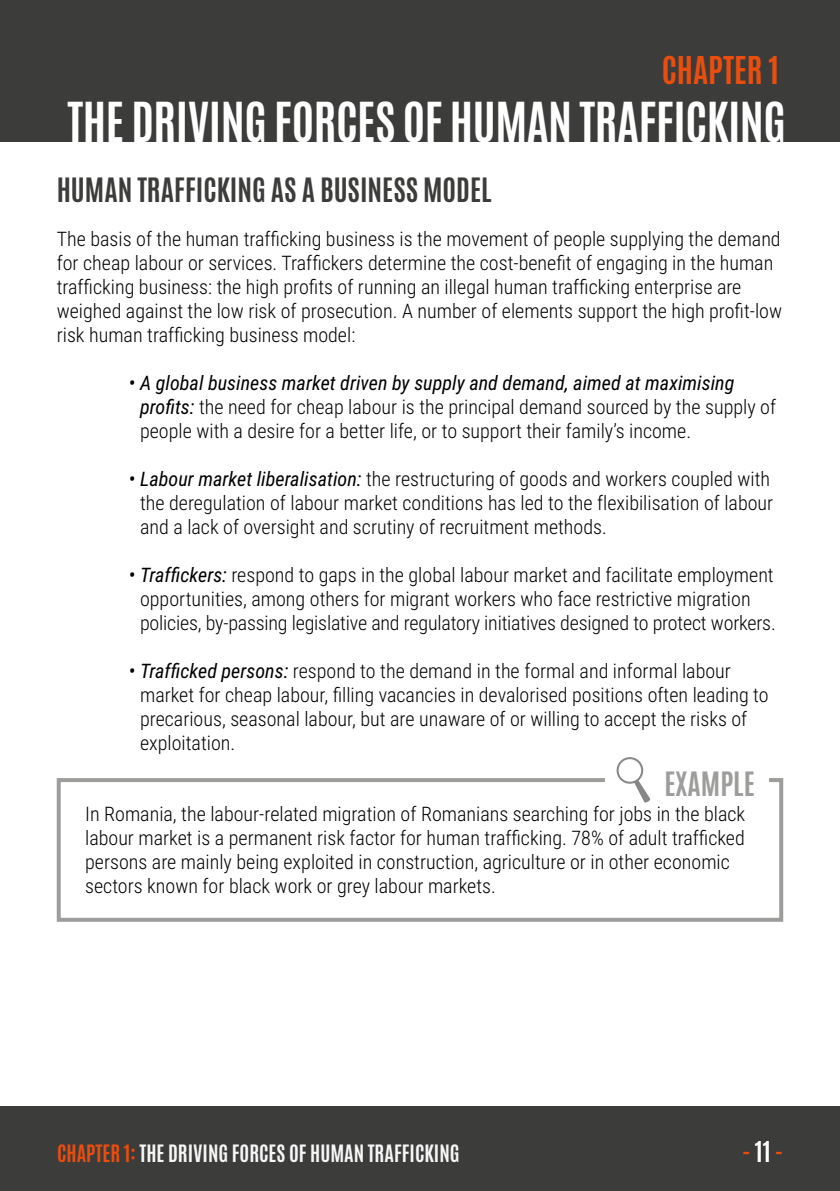
<style>
.page{position:relative;width:840px;height:1191px;background:#fff}
.page>*{position:absolute;margin:0;border:0;box-sizing:border-box;transform-origin:0 0}
.t1{font:700 46px "Antonio";letter-spacing:-.01em;color:#fff}
.t2{font:700 32px "Antonio";color:#e94e0f}
.t3{font:700 28px "Antonio";color:#3c3c3b}
.t4{font:700 28px "Antonio";color:#9d9d9c}
.t5{font:700 24px "Antonio";color:#e94e0f}
.t6{font:300 20px/24px "Roboto Condensed";color:#000}
.t7{font:italic 20px "Roboto Condensed";color:#000}
.t8{font:700 20px "Antonio";color:#f6f6f6}
.s1{font-weight:400;font-style:italic;color:#fff}
.s2{font-weight:400;font-style:italic}
.s3{color:#e94e0f}
.s4{color:#fff}
</style>
<div class="page">
<div style="left:0;top:1106px;width:839px;height:85px;background:#3c3c3b"></div>
<div style="left:0;top:0;width:839px;height:142px;background:#3c3c3b"></div>
<div style="left:57px;top:778px;width:725px;height:143px;border:4px solid #9d9d9c"></div>
<div style="left:605px;top:769px;width:163px;height:21px;background:#fff"></div>
<svg style="left:616px;top:757px;width:33px;height:45px"></svg>
<h2 class="t2" style="left:661px;top:46px;width:119px">CHAPTER 1</h2>
<h1 class="t1" style="left:67px;top:87px;width:719px">THE DRIVING FORCES OF HUMAN TRAFFICKING</h1>
<h3 class="t3" style="left:57px;top:169px;width:436px">HUMAN TRAFFICKING AS A BUSINESS MODEL</h3>
<p class="t6" style="left:57px;top:226px;width:726px">The basis of the human trafficking business is the movement of people supplying the demand for cheap labour or services. Traffickers determine the cost-benefit of engaging in the human trafficking business: the high profits of running an illegal human trafficking enterprise are weighed against the low risk of prosecution. A number of elements support the high profit-low risk human trafficking business model:</p>
<p class="t7" style="left:129px;top:368px;width:606px">• A global business market driven by supply and demand, aimed at maximising</p>
<p class="t6" style="left:129px;top:394px;width:648px"><span class="s1">•</span> <span class="s2">profits:</span> the need for cheap labour is the principal demand sourced by the supply of</p>
<p class="t6" style="left:129px;top:418px;width:563px"><span class="s1">•</span> people with a desire for a better life, or to support their family’s income.</p>
<p class="t6" style="left:129px;top:466px;width:642px"><span class="s2">• Labour market liberalisation:</span> the restructuring of goods and workers coupled with</p>
<p class="t6" style="left:129px;top:490px;width:645px"><span class="s1">•</span> the deregulation of labour market conditions has led to the flexibilisation of labour</p>
<p class="t6" style="left:129px;top:514px;width:479px"><span class="s1">•</span> and a lack of oversight and scrutiny of recruitment methods.</p>
<p class="t6" style="left:129px;top:562px;width:646px"><span class="s2">• Traffickers:</span> respond to gaps in the global labour market and facilitate employment</p>
<p class="t6" style="left:129px;top:586px;width:623px"><span class="s1">•</span> opportunities, among others for migrant workers who face restrictive migration</p>
<p class="t6" style="left:129px;top:610px;width:648px"><span class="s1">•</span> policies, by-passing legislative and regulatory initiatives designed to protect workers.</p>
<p class="t6" style="left:129px;top:658px;width:603px"><span class="s2">• Trafficked persons:</span> respond to the demand in the formal and informal labour</p>
<p class="t6" style="left:129px;top:682px;width:641px"><span class="s1">•</span> market for cheap labour, filling vacancies in devalorised positions often leading to</p>
<p class="t6" style="left:129px;top:706px;width:619px"><span class="s1">•</span> precarious, seasonal labour, but are unaware of or willing to accept the risks of</p>
<p class="t6" style="left:129px;top:730px;width:108px"><span class="s1">•</span> exploitation.</p>
<h3 class="t4" style="left:664px;top:762px;width:92px">EXAMPLE</h3>
<p class="t6" style="left:85px;top:801px;width:661px">In Romania, the labour-related migration of Romanians searching for jobs in the black labour market is a permanent risk factor for human trafficking. 78% of adult trafficked persons are mainly being exploited in construction, agriculture or in other economic sectors known for black work or grey labour markets.</p>
<p class="t8" style="left:57px;top:1138px;width:403px"><span class="s3">CHAPTER 1:</span> THE DRIVING FORCES OF HUMAN TRAFFICKING</p>
<p class="t5" style="left:742px;top:1133px;width:42px">- <span class="s4">11</span> -</p>
</div>
